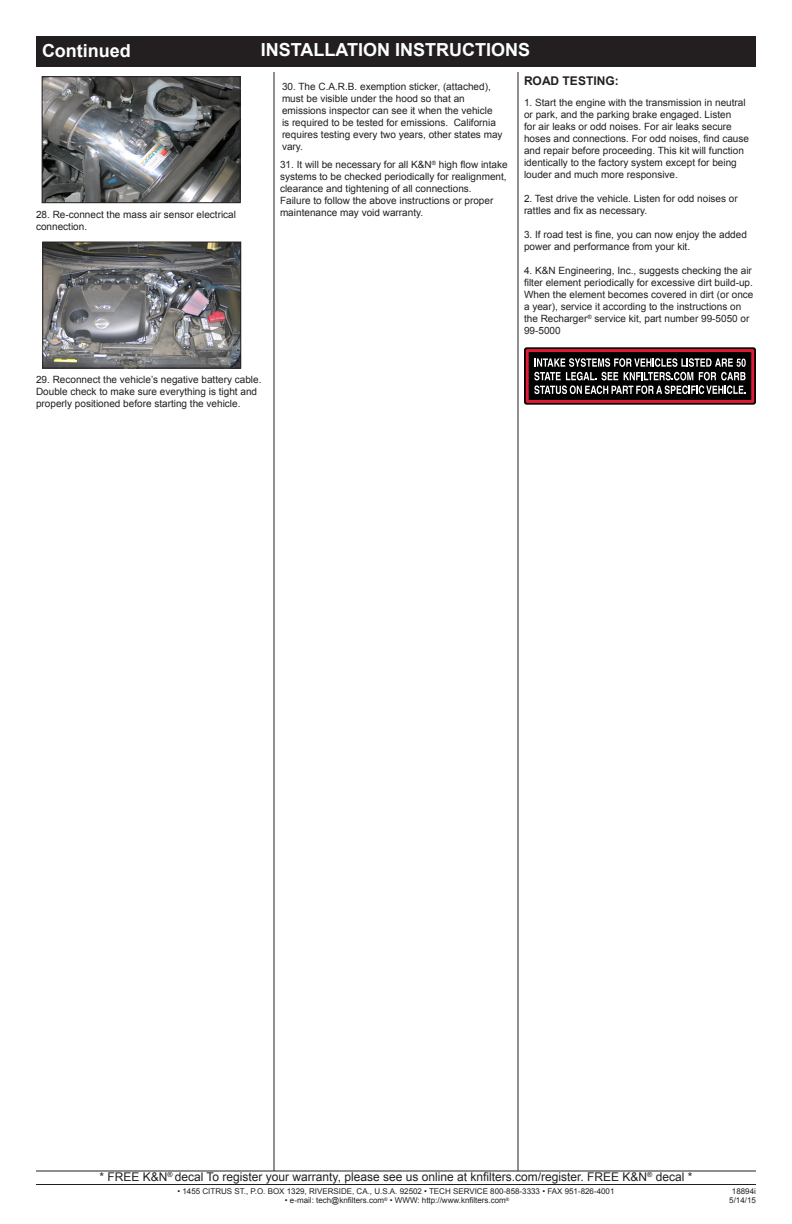
<style>
.page{position:relative;width:792px;height:1224px;background:#fff}
.page>*{position:absolute;margin:0;border:0;box-sizing:border-box;transform-origin:0 0}
.t1{font:700 18px "Arial";color:#fff}
.t2{font:12px "Arial";color:#231f20}
.t3{font:700 12px "Arial";color:#231f20}
.t4{font:10px/12px "Arial";color:#231f20}
.t5{font:8px "Arial";color:#231f20}
</style>
<div class="page">
<div style="left:36px;top:36px;width:720px;height:31px;background:#231f20"></div>
<hr style="left:36px;top:1184px;width:720px;height:1px;background:#231f20">
<hr style="left:36px;top:1171px;width:720px;height:1px;background:#231f20">
<hr style="left:274px;top:72px;width:1px;height:1099px;background:#231f20">
<hr style="left:518px;top:72px;width:1px;height:1099px;background:#231f20">
<img style="left:44px;top:78px;width:194px;height:123px">
<div style="left:42px;top:76px;width:198px;height:127px;border:1px solid #231f20"></div>
<img style="left:44px;top:244px;width:195px;height:122px">
<div style="left:42px;top:242px;width:199px;height:126px;border:1px solid #231f20"></div>
<div style="left:526px;top:350px;width:228px;height:52px;background:#000"></div>
<div style="left:524px;top:347px;width:232px;height:58px;border:5px solid #000"></div>
<div style="left:526px;top:349px;width:228px;height:54px;border:3px solid #e51836"></div>
<svg style="left:534px;top:358px;width:212px;height:36px"></svg>
<p class="t1" style="left:42px;top:38px;width:90px">Continued</p>
<p class="t1" style="left:261px;top:37px;width:271px">INSTALLATION INSTRUCTIONS</p>
<p class="t4" style="left:36px;top:208px;width:202px">28. Re-connect the mass air sensor electrical connection.</p>
<p class="t4" style="left:36px;top:374px;width:227px">29. Reconnect the vehicle’s negative battery cable.<br>Double check to make sure everything is tight and properly positioned before starting the vehicle.</p>
<p class="t4" style="left:282px;top:81px;width:222px">30. The C.A.R.B. exemption sticker, (attached), must be visible under the hood so that an emissions inspector can see it when the vehicle<br>is required to be tested for emissions. California requires testing every two years, other states may vary.</p>
<p class="t4" style="left:280px;top:159px;width:229px">31. It will be necessary for all K&amp;N<sup>®</sup> high flow intake systems to be checked periodically for realignment, clearance and tightening of all connections.<br>Failure to follow the above instructions or proper maintenance may void warranty.</p>
<p class="t3" style="left:524px;top:73px;width:96px">ROAD TESTING:</p>
<p class="t4" style="left:524px;top:97px;width:227px">1. Start the engine with the transmission in neutral or park, and the parking brake engaged. Listen<br>for air leaks or odd noises. For air leaks secure hoses and connections. For odd noises, find cause and repair before proceeding. This kit will function identically to the factory system except for being louder and much more responsive.</p>
<p class="t4" style="left:524px;top:193px;width:215px">2. Test drive the vehicle. Listen for odd noises or rattles and fix as necessary.</p>
<p class="t4" style="left:524px;top:229px;width:224px">3. If road test is fine, you can now enjoy the added power and performance from your kit.</p>
<p class="t4" style="left:524px;top:265px;width:231px">4. K&amp;N Engineering, Inc., suggests checking the air filter element periodically for excessive dirt build-up.<br>When the element becomes covered in dirt (or once a year), service it according to the instructions on the Recharger<sup>®</sup> service kit, part number 99-5050 or 99-5000</p>
<p class="t2" style="left:100px;top:1169px;width:594px">* FREE K&amp;N<sup>®</sup> decal To register your warranty, please see us online at knfilters.com/register. FREE K&amp;N<sup>®</sup> decal *</p>
<p class="t5" style="left:177px;top:1186px;width:439px">• 1455 CITRUS ST., P.O. BOX 1329, RIVERSIDE, CA., U.S.A. 92502 • TECH SERVICE 800-858-3333 • FAX 951-826-4001</p>
<p class="t5" style="left:285px;top:1195px;width:226px">• e-mail: tech@knfilters.com<sup>®</sup> • WWW: http://www.knfilters.com<sup>®</sup></p>
<p class="t5" style="left:732px;top:1186px;width:26px">18894i</p>
<p class="t5" style="left:729px;top:1195px;width:28px">5/14/15</p>
</div>
